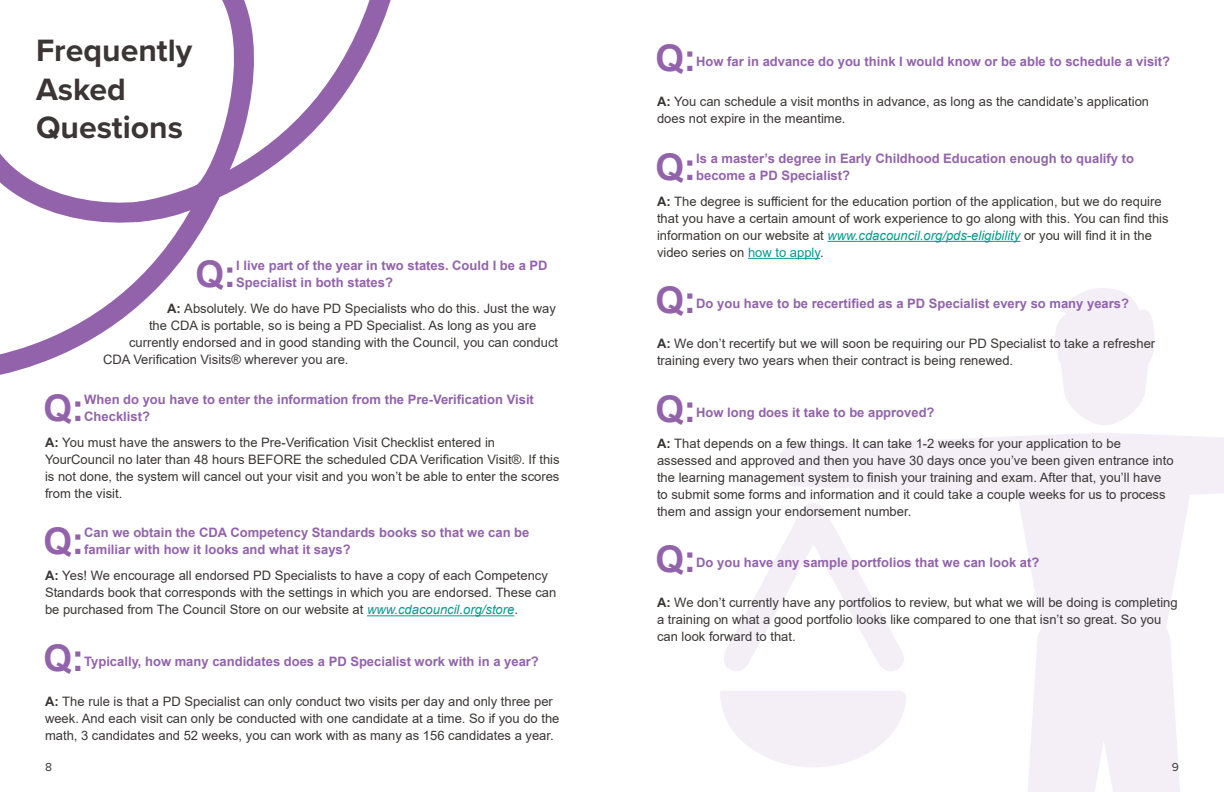
<style>
.page{position:relative;width:1224px;height:792px;background:#fff}
.page>*{position:absolute;margin:0;border:0;box-sizing:border-box;transform-origin:0 0}
.t1{font:700 36.7px "Arial";color:#9263aa}
.t2{font:700 32px "Proxima Nova";color:#3b3635}
.t3{font:13px/17px "Arial";color:#3b3635}
.t4{font:700 13px/17px "Arial";color:#9263aa}
.t5{font:12px "Proxima Nova";color:#3b3635}
.s1{font-weight:700}
.s2{font-style:italic;color:#079a8c}
.s3{color:#079a8c}
</style>
<div class="page">
<svg style="left:724px;top:559px;width:52px;height:112px"></svg>
<svg style="left:720px;top:691px;width:56px;height:70px"></svg>
<svg style="left:1055px;top:288px;width:99px;height:137px"></svg>
<svg style="left:776px;top:433px;width:448px;height:359px;fill:#f4eff7"></svg>
<hr style="left:367px;top:615px;width:147px;height:1px;background:#079a8c">
<hr style="left:828px;top:241px;width:192px;height:1px;background:#079a8c">
<hr style="left:748px;top:258px;width:72px;height:1px;background:#079a8c">
<svg style="left:219px;top:0;width:172px;height:183px"></svg>
<svg style="left:0;top:142px;width:247px;height:233px"></svg>
<p class="t2" style="left:36px;top:27px;width:158px">Frequently</p>
<p class="t2" style="left:36px;top:65px;width:92px">Asked</p>
<p class="t2" style="left:36px;top:104px;width:149px">Questions</p>
<p class="t1" style="left:195px;top:249px;width:42px">Q:</p>
<p class="t4" style="left:236px;top:258px;width:313px">I live part of the year in two states. Could I be a PD<br>Specialist in both states?</p>
<p class="t3" style="left:167px;top:300px;width:390px"><span class="s1">A:</span> Absolutely. We do have PD Specialists who do this. Just the way</p>
<p class="t3" style="left:149px;top:317px;width:389px">the CDA is portable, so is being a PD Specialist. As long as you are</p>
<p class="t3" style="left:129px;top:334px;width:431px">currently endorsed and in good standing with the Council, you can conduct</p>
<p class="t3" style="left:103px;top:351px;width:247px">CDA Verification Visits® wherever you are.</p>
<p class="t1" style="left:43px;top:382px;width:42px">Q:</p>
<p class="t4" style="left:84px;top:391px;width:451px">When do you have to enter the information from the Pre-Verification Visit<br>Checklist?</p>
<p class="t3" style="left:45px;top:434px;width:516px"><span class="s1">A:</span> You must have the answers to the Pre-Verification Visit Checklist entered in YourCouncil no later than 48 hours BEFORE the scheduled CDA Verification Visit®. If this is not done, the system will cancel out your visit and you won’t be able to enter the scores from the visit.</p>
<p class="t1" style="left:43px;top:516px;width:42px">Q:</p>
<p class="t4" style="left:84px;top:525px;width:447px">Can we obtain the CDA Competency Standards books so that we can be familiar with how it looks and what it says?</p>
<p class="t3" style="left:45px;top:567px;width:513px"><span class="s1">A:</span> Yes! We encourage all endorsed PD Specialists to have a copy of each Competency<br>Standards book that corresponds with the settings in which you are endorsed. These can be purchased from The Council Store on our website at <span class="s2">www.cdacouncil.org/store</span>.</p>
<p class="t1" style="left:43px;top:632px;width:42px">Q:</p>
<p class="t4" style="left:84px;top:653px;width:456px">Typically, how many candidates does a PD Specialist work with in a year?</p>
<p class="t3" style="left:45px;top:693px;width:516px"><span class="s1">A:</span> The rule is that a PD Specialist can only conduct two visits per day and only three per week. And each visit can only be conducted with one candidate at a time. So if you do the math, 3 candidates and 52 weeks, you can work with as many as 156 candidates a year.</p>
<p class="t1" style="left:655px;top:33px;width:42px">Q:</p>
<p class="t4" style="left:696px;top:54px;width:475px">How far in advance do you think I would know or be able to schedule a visit?</p>
<p class="t3" style="left:657px;top:93px;width:494px"><span class="s1">A:</span> You can schedule a visit months in advance, as long as the candidate’s application does not expire in the meantime.</p>
<p class="t1" style="left:655px;top:141px;width:42px">Q:</p>
<p class="t4" style="left:696px;top:150px;width:439px">Is a master’s degree in Early Childhood Education enough to qualify to become a PD Specialist?</p>
<p class="t3" style="left:657px;top:193px;width:513px"><span class="s1">A:</span> The degree is sufficient for the education portion of the application, but we do require that you have a certain amount of work experience to go along with this. You can find this information on our website at <span class="s2">www.cdacouncil.org/pds-eligibility</span> or you will find it in the video series on <span class="s3">how to apply</span>.</p>
<p class="t1" style="left:655px;top:275px;width:42px">Q:</p>
<p class="t4" style="left:696px;top:296px;width:434px">Do you have to be recertified as a PD Specialist every so many years?</p>
<p class="t3" style="left:657px;top:335px;width:500px"><span class="s1">A:</span> We don’t recertify but we will soon be requiring our PD Specialist to take a refresher training every two years when their contract is being renewed.</p>
<p class="t1" style="left:655px;top:383px;width:42px">Q:</p>
<p class="t4" style="left:696px;top:404px;width:240px">How long does it take to be approved?</p>
<p class="t3" style="left:657px;top:435px;width:518px"><span class="s1">A:</span> That depends on a few things. It can take 1-2 weeks for your application to be assessed and approved and then you have 30 days once you’ve been given entrance into the learning management system to finish your training and exam. After that, you’ll have to submit some forms and information and it could take a couple weeks for us to process them and assign your endorsement number.</p>
<p class="t1" style="left:655px;top:534px;width:42px">Q:</p>
<p class="t4" style="left:696px;top:555px;width:345px">Do you have any sample portfolios that we can look at?</p>
<p class="t3" style="left:657px;top:594px;width:522px"><span class="s1">A:</span> We don’t currently have any portfolios to review, but what we will be doing is completing a training on what a good portfolio looks like compared to one that isn’t so great. So you can look forward to that.</p>
<p class="t5" style="left:45px;top:758px;width:8px">8</p>
<p class="t5" style="left:1172px;top:758px;width:9px">9</p>
</div>
